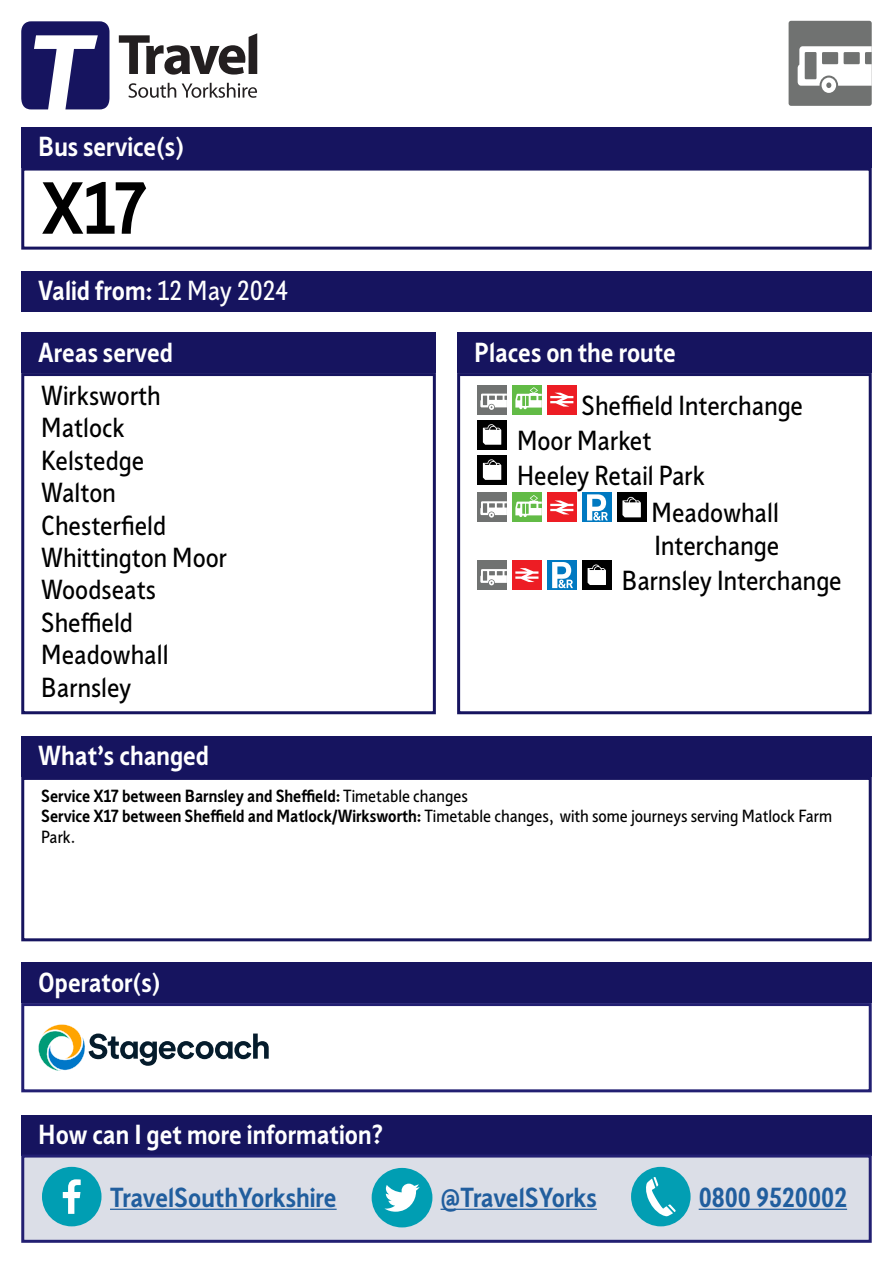
<style>
.page{position:relative;width:893px;height:1263px;background:#fff}
.page>*{position:absolute;margin:0;border:0;box-sizing:border-box;transform-origin:0 0}
.t1{font:700 72px "Sheffield Sans 2";color:#000}
.t2{font:27px/32.4px "Sheffield Sans 2";color:#000}
.t3{font:700 27px "Sheffield Sans 2";color:#fff}
.t4{font:700 27px "Sheffield Sans 2";color:#215e9e}
.t5{font:700 17.25px/20.7px "Sheffield Sans 2";color:#000}
.s1{font-weight:400}
</style>
<div class="page">
<div style="left:21px;top:271px;width:851px;height:40px;background:#16145f"></div>
<div style="left:21px;top:127px;width:851px;height:41px;background:#16145f"></div>
<div style="left:21px;top:168px;width:851px;height:82px;border:3px solid #16145f"></div>
<div style="left:21px;top:736px;width:851px;height:41px;background:#16145f"></div>
<div style="left:21px;top:777px;width:851px;height:164px;border:3px solid #16145f"></div>
<div style="left:21px;top:333px;width:415px;height:40px;background:#16145f"></div>
<div style="left:21px;top:373px;width:415px;height:341px;border:3px solid #16145f"></div>
<div style="left:457px;top:333px;width:415px;height:40px;background:#16145f"></div>
<div style="left:477px;top:385px;width:30px;height:29px;background:#707271"></div>
<svg style="left:480px;top:394px;width:27px;height:16px"></svg>
<div style="left:512px;top:385px;width:30px;height:29px;background:#62bb46"></div>
<svg style="left:515px;top:387px;width:27px;height:22px"></svg>
<div style="left:547px;top:385px;width:30px;height:29px;background:#ed1d24"></div>
<svg style="left:550px;top:393px;width:23px;height:14px"></svg>
<div style="left:477px;top:420px;width:30px;height:30px;background:#000"></div>
<svg style="left:483px;top:424px;width:18px;height:21px"></svg>
<div style="left:477px;top:455px;width:30px;height:30px;background:#000"></div>
<svg style="left:483px;top:459px;width:18px;height:21px"></svg>
<div style="left:477px;top:492px;width:30px;height:30px;background:#707271"></div>
<svg style="left:480px;top:501px;width:27px;height:17px"></svg>
<div style="left:512px;top:492px;width:30px;height:30px;background:#62bb46"></div>
<svg style="left:515px;top:495px;width:27px;height:22px"></svg>
<div style="left:547px;top:493px;width:30px;height:29px;background:#ed1d24"></div>
<svg style="left:550px;top:500px;width:23px;height:14px"></svg>
<div style="left:582px;top:493px;width:30px;height:29px;background:#0079c1"></div>
<svg style="left:587px;top:494px;width:21px;height:26px"></svg>
<div style="left:617px;top:493px;width:29px;height:29px;background:#000"></div>
<svg style="left:622px;top:497px;width:19px;height:20px"></svg>
<div style="left:477px;top:560px;width:30px;height:30px;background:#707271"></div>
<svg style="left:480px;top:569px;width:27px;height:16px"></svg>
<div style="left:512px;top:560px;width:30px;height:30px;background:#ed1d24"></div>
<svg style="left:515px;top:568px;width:23px;height:14px"></svg>
<div style="left:547px;top:560px;width:30px;height:30px;background:#0079c1"></div>
<svg style="left:552px;top:562px;width:21px;height:26px"></svg>
<div style="left:582px;top:560px;width:30px;height:30px;background:#000"></div>
<svg style="left:588px;top:564px;width:18px;height:21px"></svg>
<div style="left:457px;top:373px;width:415px;height:341px;border:3px solid #16145f"></div>
<div style="left:21px;top:962px;width:851px;height:41px;background:#16145f"></div>
<div style="left:21px;top:1003px;width:851px;height:89px;border:3px solid #221f72"></div>
<div style="left:789px;top:21px;width:83px;height:85px;background:#707271;border-radius:3px"></div>
<svg style="left:798px;top:46px;width:74px;height:47px"></svg>
<div style="left:21px;top:1115px;width:851px;height:41px;background:#16145f"></div>
<div style="left:21px;top:1154px;width:851px;height:89px;background:#dbdee7;border:3px solid #221f72"></div>
<hr style="left:110px;top:1209px;width:227px;height:1px;background:#215e9e">
<hr style="left:441px;top:1209px;width:156px;height:1px;background:#215e9e">
<hr style="left:699px;top:1209px;width:148px;height:1px;background:#215e9e">
<div style="left:42px;top:1167px;width:60px;height:59px;background:#009eb3;border-radius:50%"></div>
<svg style="left:63px;top:1179px;width:18px;height:35px"></svg>
<div style="left:372px;top:1168px;width:60px;height:59px;background:#009eb3;border-radius:50%"></div>
<svg style="left:384px;top:1184px;width:36px;height:28px"></svg>
<div style="left:631px;top:1167px;width:60px;height:59px;background:#029eb3;border-radius:50%"></div>
<svg style="left:646px;top:1177px;width:30px;height:39px"></svg>
<svg style="left:38px;top:1024px;width:231px;height:47px"></svg>
<svg style="left:128px;top:83px;width:48px;height:15px"></svg>
<svg style="left:182px;top:83px;width:75px;height:15px"></svg>
<svg style="left:119px;top:33px;width:138px;height:42px"></svg>
<svg style="left:21px;top:21px;width:88px;height:88px"></svg>
<p class="t3" style="left:38px;top:128px;width:147px">Bus service(s)</p>
<h1 class="t1" style="left:41px;top:160px;width:107px">X17</h1>
<p class="t3" style="left:38px;top:272px;width:252px">Valid from: <span class="s1">12 May 2024</span></p>
<p class="t3" style="left:38px;top:334px;width:136px">Areas served</p>
<p class="t2" style="left:41px;top:379px;width:187px">Wirksworth<br>Matlock<br>Kelstedge<br>Walton<br>Chesterfield<br>Whittington Moor<br>Woodseats<br>Sheffield<br>Meadowhall<br>Barnsley</p>
<p class="t3" style="left:474px;top:334px;width:203px">Places on the route</p>
<p class="t2" style="left:517px;top:387px;width:287px;line-height:35.1px;text-indent:64px">Sheffield Interchange<br>Moor Market<br>Heeley Retail Park</p>
<p class="t2" style="left:652px;top:496px;width:129px">Meadowhall<br>Interchange</p>
<p class="t2" style="left:622px;top:564px;width:221px">Barnsley Interchange</p>
<p class="t3" style="left:38px;top:738px;width:172px">What’s changed</p>
<p class="t5" style="left:41px;top:785px;width:792px">Service X17 between Barnsley and Sheffield: <span class="s1">Timetable changes<br></span>Service X17 between Sheffield and Matlock/Wirksworth: <span class="s1">Timetable changes, with some journeys serving Matlock Farm<br>Park.</span></p>
<p class="t3" style="left:38px;top:964px;width:124px">Operator(s)</p>
<p class="t3" style="left:38px;top:1116px;width:347px">How can I get more information?</p>
<p class="t4" style="left:110px;top:1179px;width:228px">TravelSouthYorkshire</p>
<p class="t4" style="left:441px;top:1179px;width:158px">@TravelSYorks</p>
<p class="t4" style="left:699px;top:1179px;width:150px">0800 9520002</p>
</div>
